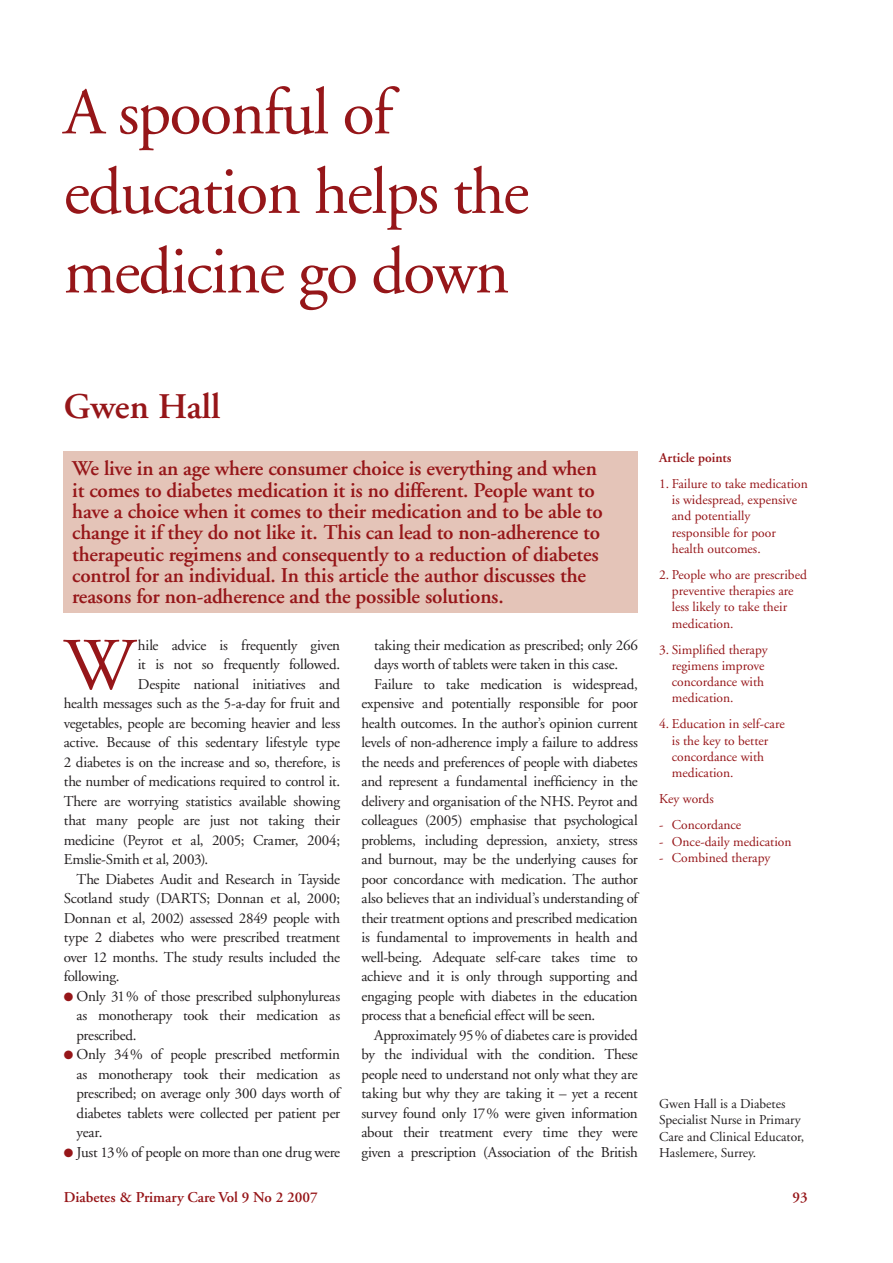
<style>
.page{position:relative;width:893px;height:1263px;background:#fff}
.page>*{position:absolute;margin:0;border:0;box-sizing:border-box;transform-origin:0 0}
.t1{font:73.8px "Adobe Garamond";color:#961619}
.t2{font:66px/79.5px "Adobe Garamond";letter-spacing:-.025em;color:#961619}
.t3{font:600 36px "Adobe Garamond";color:#961619}
.t4{font:600 21px/21.3px "Adobe Garamond";letter-spacing:-.01em;color:#961619}
.t5{font:15px/19.5px "Adobe Garamond";letter-spacing:-.015em;color:#231f20;text-align:justify}
.t6{font:600 15px "Adobe Garamond";color:#961619}
.t7{font:13.5px/16.2px "Adobe Garamond";color:#961619}
.t8{font:13.5px/16.2px "Adobe Garamond";color:#231f20}
.t9{font:600 13.5px "Adobe Garamond";color:#961619}
.s1{color:#961619}
</style>
<div class="page">
<div style="left:64px;top:451px;width:574px;height:161px;background:#e4c4b8"></div>
<h2 class="t2" style="left:64px;top:74px;width:467px">A spoonful of education helps the medicine go down</h2>
<h3 class="t3" style="left:64px;top:386px;width:158px">Gwen Hall</h3>
<p class="t4" style="left:72px;top:458px;width:532px">We live in an age where consumer choice is everything and when it comes to diabetes medication it is no different. People want to have a choice when it comes to their medication and to be able to change it if they do not like it. This can lead to non-adherence to therapeutic regimens and consequently to a reduction of diabetes control for an individual. In this article the author discusses the reasons for non-adherence and the possible solutions.</p>
<h1 class="t1" style="left:64px;top:626px;width:72px">W</h1>
<p class="t5" style="left:138px;top:636px;width:204px">hile advice is frequently given</p>
<p class="t5" style="left:138px;top:655px;width:204px">it is not so frequently followed.</p>
<p class="t5" style="left:138px;top:675px;width:204px">Despite national initiatives and</p>
<p class="t5" style="left:64px;top:694px;width:278px">health messages such as the 5-a-day for fruit and</p>
<p class="t5" style="left:64px;top:714px;width:278px">vegetables, people are becoming heavier and less</p>
<p class="t5" style="left:64px;top:733px;width:278px">active. Because of this sedentary lifestyle type</p>
<p class="t5" style="left:64px;top:753px;width:278px">2 diabetes is on the increase and so, therefore, is</p>
<p class="t5" style="left:64px;top:772px;width:278px">the number of medications required to control it.</p>
<p class="t5" style="left:64px;top:792px;width:278px">There are worrying statistics available showing</p>
<p class="t5" style="left:64px;top:811px;width:278px">that many people are just not taking their</p>
<p class="t5" style="left:64px;top:831px;width:278px">medicine (Peyrot et al, 2005; Cramer, 2004;</p>
<p class="t5" style="left:64px;top:850px;width:146px">Emslie-Smith et al, 2003).</p>
<p class="t5" style="left:77px;top:870px;width:265px">The Diabetes Audit and Research in Tayside</p>
<p class="t5" style="left:64px;top:889px;width:278px">Scotland study (DARTS; Donnan et al, 2000;</p>
<p class="t5" style="left:64px;top:909px;width:278px">Donnan et al, 2002) assessed 2849 people with</p>
<p class="t5" style="left:64px;top:928px;width:278px">type 2 diabetes who were prescribed treatment</p>
<p class="t5" style="left:64px;top:948px;width:278px">over 12 months. The study results included the</p>
<p class="t5" style="left:64px;top:967px;width:57px">following.</p>
<p class="t5" style="left:77px;top:987px;width:265px;text-indent:-13px"><span class="s1">●</span> Only 31% of those prescribed sulphonylureas as monotherapy took their medication as prescribed.</p>
<p class="t5" style="left:77px;top:1045px;width:265px;text-indent:-13px"><span class="s1">●</span> Only 34% of people prescribed metformin as monotherapy took their medication as prescribed; on average only 300 days worth of diabetes tablets were collected per patient per year.</p>
<p class="t5" style="left:64px;top:1143px;width:278px"><span class="s1">●</span> Just 13% of people on more than one drug were</p>
<p class="t5" style="left:374px;top:636px;width:265px">taking their medication as prescribed; only 266</p>
<p class="t5" style="left:374px;top:655px;width:245px">days worth of tablets were taken in this case.</p>
<p class="t5" style="left:374px;top:675px;width:265px">Failure to take medication is widespread,</p>
<p class="t5" style="left:361px;top:694px;width:278px">expensive and potentially responsible for poor</p>
<p class="t5" style="left:361px;top:714px;width:278px">health outcomes. In the author’s opinion current</p>
<p class="t5" style="left:361px;top:733px;width:278px">levels of non-adherence imply a failure to address</p>
<p class="t5" style="left:361px;top:753px;width:278px">the needs and preferences of people with diabetes</p>
<p class="t5" style="left:361px;top:772px;width:278px">and represent a fundamental inefficiency in the</p>
<p class="t5" style="left:361px;top:792px;width:278px">delivery and organisation of the NHS. Peyrot and</p>
<p class="t5" style="left:361px;top:811px;width:278px">colleagues (2005) emphasise that psychological</p>
<p class="t5" style="left:361px;top:831px;width:278px">problems, including depression, anxiety, stress</p>
<p class="t5" style="left:361px;top:850px;width:278px">and burnout, may be the underlying causes for</p>
<p class="t5" style="left:361px;top:870px;width:278px">poor concordance with medication. The author</p>
<p class="t5" style="left:361px;top:889px;width:278px">also believes that an individual’s understanding of</p>
<p class="t5" style="left:361px;top:909px;width:278px">their treatment options and prescribed medication</p>
<p class="t5" style="left:361px;top:928px;width:278px">is fundamental to improvements in health and</p>
<p class="t5" style="left:361px;top:948px;width:278px">well-being. Adequate self-care takes time to</p>
<p class="t5" style="left:361px;top:967px;width:278px">achieve and it is only through supporting and</p>
<p class="t5" style="left:361px;top:987px;width:278px">engaging people with diabetes in the education</p>
<p class="t5" style="left:361px;top:1006px;width:235px">process that a beneficial effect will be seen.</p>
<p class="t5" style="left:374px;top:1026px;width:265px">Approximately 95% of diabetes care is provided</p>
<p class="t5" style="left:361px;top:1045px;width:278px">by the individual with the condition. These</p>
<p class="t5" style="left:361px;top:1065px;width:278px">people need to understand not only what they are</p>
<p class="t5" style="left:361px;top:1084px;width:278px">taking but why they are taking it – yet a recent</p>
<p class="t5" style="left:361px;top:1104px;width:278px">survey found only 17% were given information</p>
<p class="t5" style="left:361px;top:1123px;width:278px">about their treatment every time they were</p>
<p class="t5" style="left:361px;top:1143px;width:278px">given a prescription (Association of the British</p>
<p class="t9" style="left:659px;top:450px;width:74px">Article points</p>
<p class="t7" style="left:672px;top:476px;width:138px;text-indent:-13px">1. Failure to take medication is widespread, expensive and potentially responsible for poor health outcomes.</p>
<p class="t7" style="left:672px;top:567px;width:137px;text-indent:-13px">2. People who are prescribed preventive therapies are less likely to take their medication.</p>
<p class="t7" style="left:672px;top:642px;width:97px;text-indent:-13px">3. Simplified therapy regimens improve concordance with medication.</p>
<p class="t7" style="left:672px;top:716px;width:114px;text-indent:-13px">4. Education in self-care is the key to better concordance with medication.</p>
<p class="t7" style="left:659px;top:791px;width:56px">Key words</p>
<p class="t7" style="left:659px;top:817px;width:84px">- Concordance</p>
<p class="t7" style="left:659px;top:834px;width:134px">- Once-daily medication</p>
<p class="t7" style="left:659px;top:850px;width:113px">- Combined therapy</p>
<p class="t8" style="left:659px;top:1096px;width:147px">Gwen Hall is a Diabetes<br>Specialist Nurse in Primary<br>Care and Clinical Educator,<br>Haslemere, Surrey.</p>
<p class="t6" style="left:64px;top:1189px;width:256px">Diabetes &amp; Primary Care Vol 9 No 2 2007</p>
<p class="t6" style="left:792px;top:1189px;width:17px">93</p>
</div>
